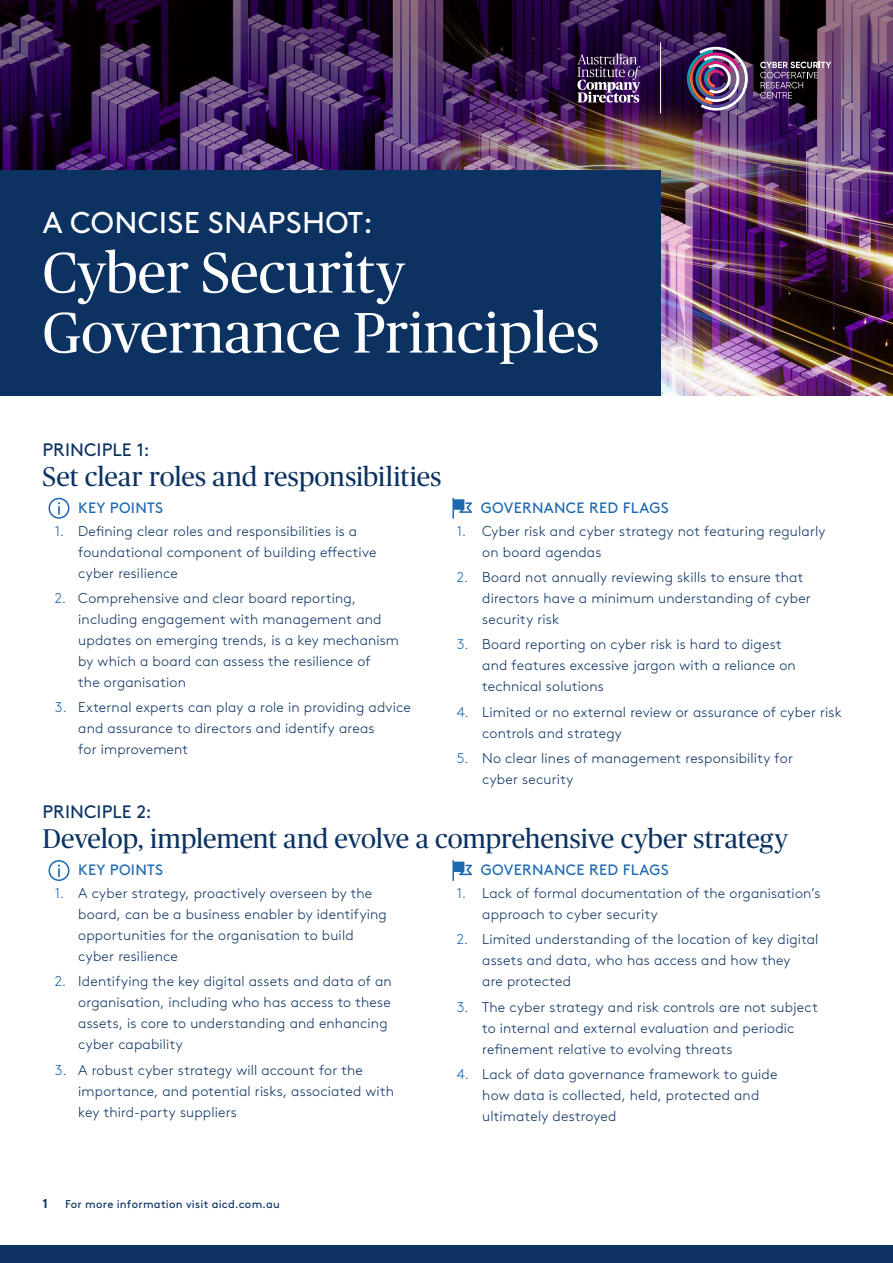
<style>
.page{position:relative;width:893px;height:1263px;background:#fff}
.page>*{position:absolute;margin:0;border:0;box-sizing:border-box;transform-origin:0 0}
.H1_White_-_Section{font:57px/60px "Publico Headline";color:#fff}
.H1_White_-_Section-2{font:30px "Brown Std";letter-spacing:.01em;color:#fff}
.Paragraph_Style_1{font:27px "Publico Headline";letter-spacing:-.005em;color:#0c3262}
.Paragraph_Style_1-2{font:18px "Brown Std";color:#0c3262}
.BOX_H3{font:15px "Brown Std";letter-spacing:.02em;color:#1d68af}
.t1{font:300 14.25px/21px "Brown Std";letter-spacing:.01em;color:#0c3262}
.t2{font:700 12.75px "Brown Std";color:#0c3262}
.t3{font:11.25px "Brown Std";letter-spacing:.02em;color:#0c3262}
.s1{color:#1d68af}
</style>
<div class="page">
<img style="left:660px;top:266px;width:233px;height:129px">
<img style="left:0;top:0;width:893px;height:266px">
<div style="left:0;top:170px;width:660px;height:225px;background:#0c3262"></div>
<svg style="left:49px;top:498px;width:20px;height:21px"></svg>
<svg style="left:452px;top:498px;width:20px;height:21px"></svg>
<svg style="left:49px;top:860px;width:20px;height:21px"></svg>
<svg style="left:452px;top:860px;width:20px;height:21px"></svg>
<div style="left:0;top:1245px;width:893px;height:18px;background:#0c3262"></div>
<svg style="left:577px;top:54px;width:63px;height:49px;background:#634d73"></svg>
<hr style="left:660px;top:43px;width:1px;height:70px;background:#fff">
<img style="left:683px;top:46px;width:65px;height:66px">
<svg style="left:760px;top:62px;width:71px;height:37px;background:#59475f"></svg>
<p class="H1_White_-_Section-2" style="left:43px;top:205px;width:332px">A CONCISE SNAPSHOT:</p>
<p class="H1_White_-_Section" style="left:43px;top:240px;width:558px">Cyber Security<br>Governance Principles</p>
<p class="Paragraph_Style_1-2" style="left:43px;top:439px;width:108px">PRINCIPLE 1:</p>
<p class="Paragraph_Style_1" style="left:43px;top:457px;width:400px">Set clear roles and responsibilities</p>
<p class="BOX_H3" style="left:78px;top:499px;width:86px">KEY POINTS</p>
<p class="BOX_H3" style="left:481px;top:499px;width:189px">GOVERNANCE RED FLAGS</p>
<p class="t1" style="left:78px;top:520px;width:300px;text-indent:-23px"><span class="s1">1.</span> Defining clear roles and responsibilities is a foundational component of building effective cyber resilience</p>
<p class="t1" style="left:78px;top:588px;width:322px;text-indent:-23px"><span class="s1">2.</span> Comprehensive and clear board reporting, including engagement with management and updates on emerging trends, is a key mechanism by which a board can assess the resilience of<br>the organisation</p>
<p class="t1" style="left:78px;top:697px;width:334px;text-indent:-23px"><span class="s1">3.</span> External experts can play a role in providing advice and assurance to directors and identify areas<br>for improvement</p>
<p class="t1" style="left:482px;top:520px;width:345px;text-indent:-26px"><span class="s1">1.</span> Cyber risk and cyber strategy not featuring regularly on board agendas</p>
<p class="t1" style="left:482px;top:567px;width:330px;text-indent:-26px"><span class="s1">2.</span> Board not annually reviewing skills to ensure that directors have a minimum understanding of cyber security risk</p>
<p class="t1" style="left:482px;top:634px;width:315px;text-indent:-26px"><span class="s1">3.</span> Board reporting on cyber risk is hard to digest and features excessive jargon with a reliance on technical solutions</p>
<p class="t1" style="left:482px;top:701px;width:361px;text-indent:-26px"><span class="s1">4.</span> Limited or no external review or assurance of cyber risk controls and strategy</p>
<p class="t1" style="left:482px;top:747px;width:312px;text-indent:-26px"><span class="s1">5.</span> No clear lines of management responsibility for cyber security</p>
<p class="Paragraph_Style_1-2" style="left:43px;top:801px;width:111px">PRINCIPLE 2:</p>
<p class="Paragraph_Style_1" style="left:43px;top:820px;width:747px">Develop, implement and evolve a comprehensive cyber strategy</p>
<p class="BOX_H3" style="left:78px;top:861px;width:86px">KEY POINTS</p>
<p class="BOX_H3" style="left:481px;top:861px;width:189px">GOVERNANCE RED FLAGS</p>
<p class="t1" style="left:78px;top:883px;width:310px;text-indent:-23px"><span class="s1">1.</span> A cyber strategy, proactively overseen by the board, can be a business enabler by identifying opportunities for the organisation to build cyber resilience</p>
<p class="t1" style="left:78px;top:971px;width:315px;text-indent:-23px"><span class="s1">2.</span> Identifying the key digital assets and data of an organisation, including who has access to these assets, is core to understanding and enhancing cyber capability</p>
<p class="t1" style="left:78px;top:1059px;width:317px;text-indent:-23px"><span class="s1">3.</span> A robust cyber strategy will account for the importance, and potential risks, associated with key third-party suppliers</p>
<p class="t1" style="left:482px;top:883px;width:340px;text-indent:-26px"><span class="s1">1.</span> Lack of formal documentation of the organisation’s approach to cyber security</p>
<p class="t1" style="left:482px;top:929px;width:338px;text-indent:-26px"><span class="s1">2.</span> Limited understanding of the location of key digital assets and data, who has access and how they<br>are protected</p>
<p class="t1" style="left:482px;top:996px;width:337px;text-indent:-26px"><span class="s1">3.</span> The cyber strategy and risk controls are not subject to internal and external evaluation and periodic refinement relative to evolving threats</p>
<p class="t1" style="left:482px;top:1063px;width:297px;text-indent:-26px"><span class="s1">4.</span> Lack of data governance framework to guide how data is collected, held, protected and ultimately destroyed</p>
<p class="t2" style="left:43px;top:1196px;width:7px">1</p>
<p class="t3" style="left:65px;top:1198px;width:216px">For more information visit aicd.com.au</p>
</div>
